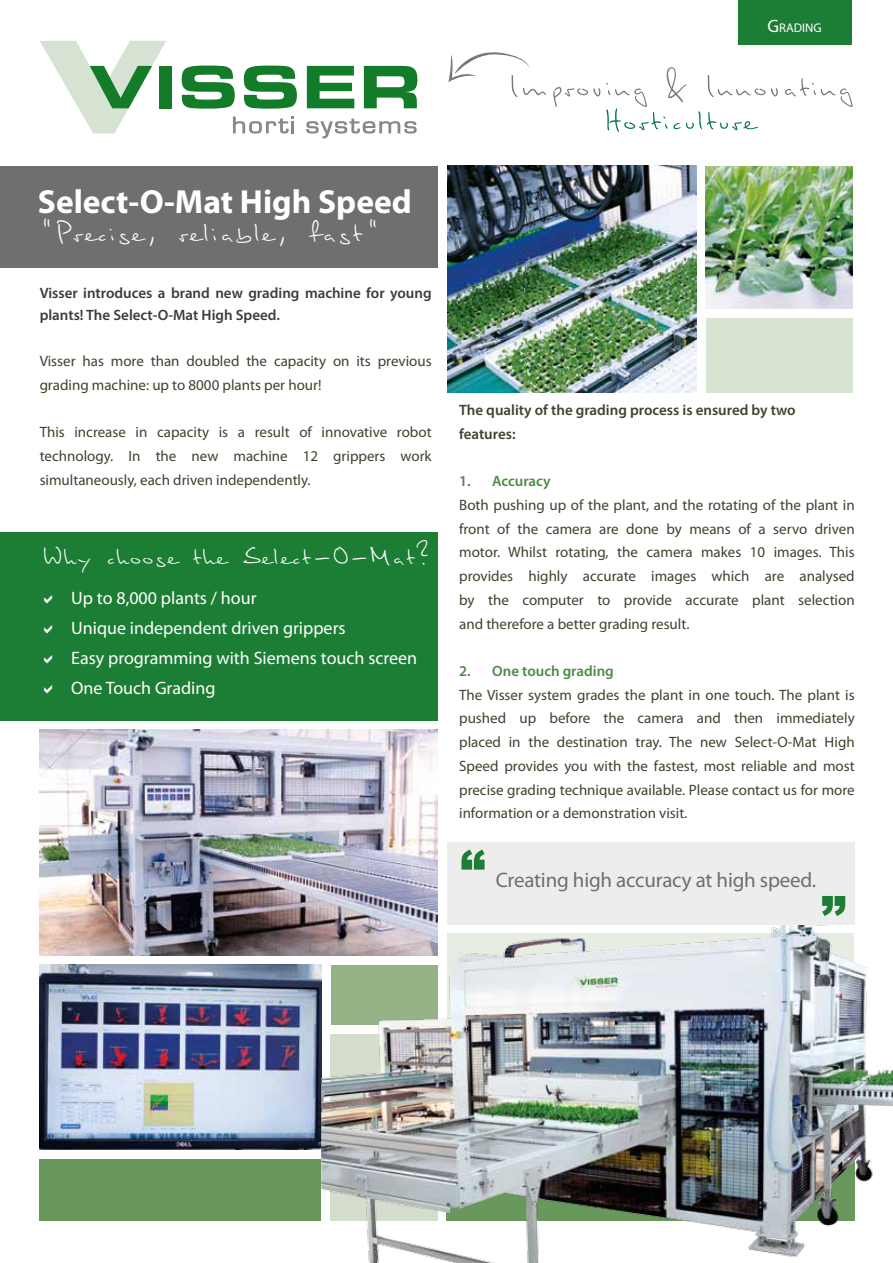
<style>
.page{position:relative;width:893px;height:1263px;background:#fff}
.page>*{position:absolute;margin:0;border:0;box-sizing:border-box;transform-origin:0 0}
.t1{font:900 50.25px "Arial";color:#1c7d35}
.t2{font:700 33.45px "Myriad Pro";color:#fff}
.t3{font:27px "Stylograph";color:#fff}
.t4{font:24px "Stylograph";color:#fff}
.t5{font:21px "Myriad Pro";letter-spacing:-.01em;color:#706f6f}
.t6{font:18px/30px "Myriad Pro";color:#fff}
.t7{font:15px/23.7px "Myriad Pro";color:#3b452e;text-align:justify}
.t8{font:600 15px/22.5px "Myriad Pro";color:#3c3c3b}
.t9{font:600 15px/23.7px "Myriad Pro";color:#3b452e}
.t10{font:600 15px "Myriad Pro";color:#4d8b48}
.t11{font:12.6px "Myriad Pro";color:#fff}
.s1{font-size:18px}
</style>
<div class="page">
<div style="left:706px;top:318px;width:147px;height:74px;background:#d6e4d1"></div>
<div style="left:40px;top:1159px;width:281px;height:61px;background:#68985c"></div>
<img style="left:447px;top:166px;width:249px;height:226px">
<div style="left:0;top:166px;width:438px;height:102px;background:#706f6f"></div>
<img style="left:40px;top:730px;width:398px;height:225px">
<svg style="left:233px;top:117px;width:61px;height:17px"></svg>
<svg style="left:306px;top:119px;width:111px;height:19px"></svg>
<svg style="left:40px;top:41px;width:126px;height:92px"></svg>
<div style="left:159px;top:66px;width:12px;height:42px;background:#127c29"></div>
<svg style="left:182px;top:66px;width:53px;height:43px"></svg>
<svg style="left:244px;top:66px;width:53px;height:43px"></svg>
<svg style="left:307px;top:66px;width:47px;height:42px"></svg>
<svg style="left:364px;top:66px;width:53px;height:42px"></svg>
<svg style="left:448px;top:52px;width:98px;height:45px"></svg>
<svg style="left:553px;top:87px;width:47px;height:20px"></svg>
<svg style="left:771px;top:88px;width:7px;height:8px"></svg>
<svg style="left:785px;top:78px;width:68px;height:29px"></svg>
<svg style="left:606px;top:67px;width:159px;height:65px"></svg>
<div style="left:0;top:532px;width:438px;height:188px;background:#1c7d35"></div>
<img style="left:706px;top:166px;width:146px;height:142px">
<img style="left:40px;top:965px;width:281px;height:185px">
<img style="left:321px;top:869px;width:572px;height:394px">
<div style="left:738px;top:0;width:113px;height:45px;background:#1c7d35"></div>
<div style="left:447px;top:842px;width:408px;height:83px;background:#ededed"></div>
<p class="t11" style="left:768px;top:20px;width:54px"><span class="s1">G</span>RADING</p>
<h2 class="t2" style="left:8px;top:180px;width:231px">Drumseeder XL</h2>
<h3 class="t3" style="left:8px;top:213px;width:343px">“Seeding in one touch!”</h3>
<h2 class="t2" style="left:38px;top:180px;width:375px">Select-O-Mat High Speed</h2>
<h3 class="t3" style="left:38px;top:213px;width:345px">“Precise, reliable, fast”</h3>
<p class="t8" style="left:40px;top:281px;width:393px">Visser introduces a brand new grading machine for young plants! The Select-O-Mat High Speed.</p>
<p class="t7" style="left:40px;top:349px;width:393px">Visser has more than doubled the capacity on its previous grading machine: up to 8000 plants per hour!</p>
<p class="t7" style="left:40px;top:420px;width:393px">This increase in capacity is a result of innovative robot technology. In the new machine 12 grippers work simultaneously, each driven independently.</p>
<h3 class="t4" style="left:41px;top:539px;width:391px">Why choose the Select-O-Mat?</h3>
<p class="t6" style="left:71px;top:582px;width:348px">Up to 8,000 plants / hour<br>Unique independent driven grippers<br>Easy programming with Siemens touch screen<br>One Touch Grading</p>
<p class="t9" style="left:459px;top:398px;width:338px">The quality of the grading process is ensured by two features:</p>
<p class="t10" style="left:459px;top:472px;width:93px">1. Accuracy</p>
<p class="t7" style="left:459px;top:493px;width:397px">Both pushing up of the plant, and the rotating of the plant in front of the camera are done by means of a servo driven motor. Whilst rotating, the camera makes 10 images. This provides highly accurate images which are analysed by the computer to provide accurate plant selection and therefore a better grading result.</p>
<p class="t10" style="left:459px;top:661px;width:156px">2. One touch grading</p>
<p class="t7" style="left:459px;top:682px;width:397px">The Visser system grades the plant in one touch. The plant is pushed up before the camera and then immediately placed in the destination tray. The new Select-O-Mat High Speed provides you with the fastest, most reliable and most precise grading technique available. Please contact us for more information or a demonstration visit.</p>
<h1 class="t1" style="left:460px;top:832px;width:27px">“</h1>
<h3 class="t5" style="left:496px;top:867px;width:322px">Creating high accuracy at high speed.</h3>
<h1 class="t1" style="left:821px;top:878px;width:27px">”</h1>
</div>
